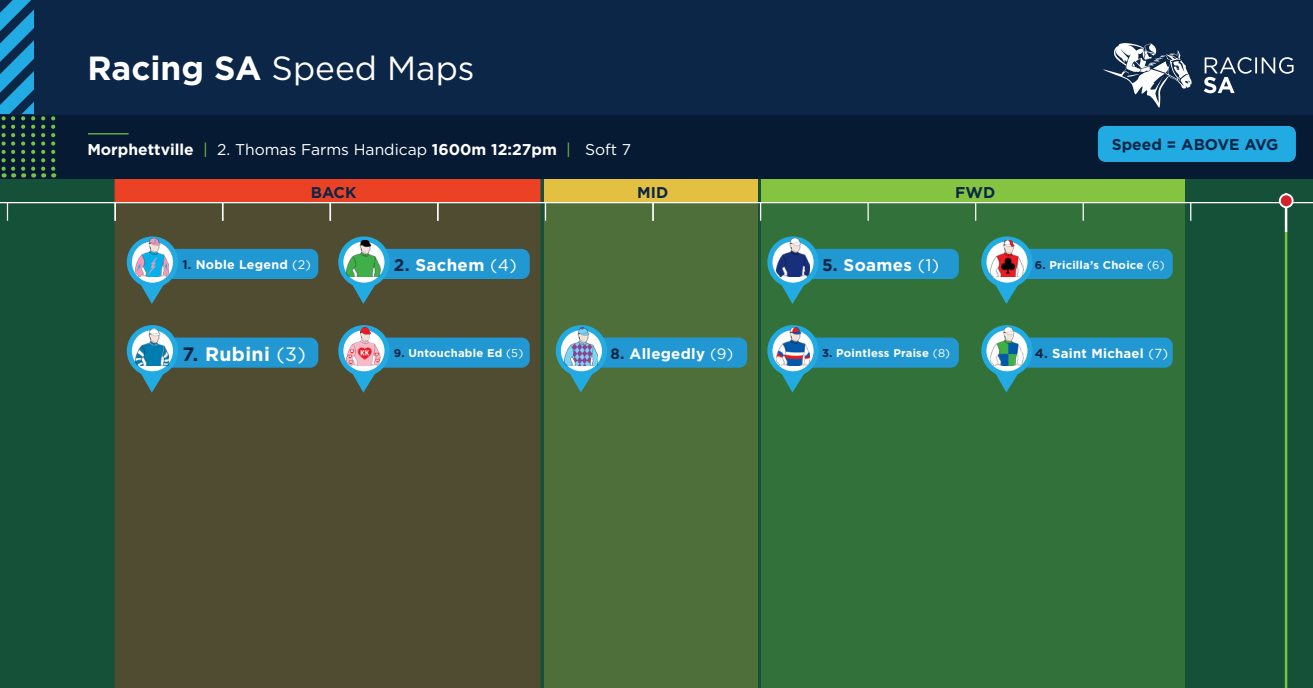
<style>
.page{position:relative;width:1313px;height:688px;background:#fff}
.page>*{position:absolute;margin:0;border:0;box-sizing:border-box;transform-origin:0 0}
.t1{font:33.5px "Gotham HTF";color:#fff}
.t2{font:700 19.38px "Gotham HTF";letter-spacing:.02em;color:#fff}
.t3{font:700 16.88px "Gotham HTF";letter-spacing:.02em;color:#fff}
.t4{font:700 15.62px "Gotham HTF";color:#fff}
.t5{font:700 15.62px "Gotham HTF";color:#0c2647}
.t6{font:700 15px "Gotham HTF";letter-spacing:.02em;color:#fff}
.t7{font:700 13.12px "Gotham HTF";letter-spacing:.02em;color:#fff}
.t8{font:700 12.5px "Gotham HTF";letter-spacing:.02em;color:#fff}
.t9{font:700 11.25px "Gotham HTF";letter-spacing:.02em;color:#fff}
.s1{font-weight:700}
.s2{font-weight:400;color:#79c142}
.s3{font-weight:400}
.s4{font-family:"Gotham";font-weight:400}
.s5{color:#0c2647}
</style>
<div class="page">
<div style="left:0;top:149px;width:1312px;height:539px;background:#155138"></div>
<div style="left:115px;top:203px;width:425px;height:485px;background:#504c32"></div>
<div style="left:115px;top:175px;width:425px;height:27px;background:#eb4225"></div>
<div style="left:544px;top:178px;width:213px;height:25px;background:#e3c042"></div>
<div style="left:761px;top:178px;width:423px;height:25px;background:#84c440"></div>
<div style="left:544px;top:203px;width:213px;height:485px;background:#4e6f3a"></div>
<div style="left:761px;top:199px;width:423px;height:489px;background:#33713a"></div>
<div style="left:0;top:0;width:1312px;height:178px;background:#0c2647"></div>
<hr style="left:0;top:202px;width:1312px;height:1px;background:#fff">
<div style="left:0;top:115px;width:1312px;height:63px;background:#071a34"></div>
<svg style="left:545px;top:203px;width:1px;height:18px"></svg>
<hr style="left:88px;top:133px;width:41px;height:1px;background:#79c142">
<svg style="left:1203px;top:57px;width:90px;height:36px"></svg>
<svg style="left:1103px;top:43px;width:88px;height:65px"></svg>
<svg style="left:652px;top:203px;width:1px;height:18px"></svg>
<svg style="left:760px;top:203px;width:1px;height:18px"></svg>
<svg style="left:867px;top:203px;width:1px;height:18px"></svg>
<svg style="left:975px;top:203px;width:1px;height:18px"></svg>
<svg style="left:1082px;top:203px;width:1px;height:18px"></svg>
<svg style="left:1190px;top:203px;width:1px;height:18px"></svg>
<svg style="left:41px;top:116px;width:4px;height:61px"></svg>
<svg style="left:51px;top:116px;width:4px;height:61px"></svg>
<svg style="left:0;top:0;width:35px;height:177px"></svg>
<hr style="left:1284px;top:231px;width:3px;height:457px;background:#79c142">
<hr style="left:1284px;top:193px;width:3px;height:39px;background:#fff">
<div style="left:1279px;top:194px;width:13px;height:13px;background:#d1232a;border-radius:50%"></div>
<div style="left:1278px;top:193px;width:15px;height:15px;border:2px solid #fff;border-radius:50%"></div>
<svg style="left:7px;top:203px;width:1px;height:18px"></svg>
<svg style="left:114px;top:203px;width:2px;height:18px"></svg>
<svg style="left:222px;top:203px;width:1px;height:18px"></svg>
<svg style="left:329px;top:203px;width:2px;height:18px"></svg>
<svg style="left:437px;top:203px;width:1px;height:18px"></svg>
<svg style="left:338px;top:325px;width:192px;height:67px;background:#40717c"></svg>
<img style="left:347px;top:327px;width:33px;height:38px">
<svg style="left:338px;top:236px;width:192px;height:68px;background:#40717a"></svg>
<img style="left:347px;top:238px;width:33px;height:38px">
<svg style="left:127px;top:236px;width:191px;height:68px;background:#3f717b"></svg>
<img style="left:135px;top:238px;width:34px;height:38px">
<svg style="left:127px;top:325px;width:191px;height:67px;background:#3f717c"></svg>
<img style="left:135px;top:327px;width:34px;height:38px">
<svg style="left:767px;top:325px;width:191px;height:67px"></svg>
<img style="left:776px;top:327px;width:33px;height:38px">
<svg style="left:556px;top:325px;width:191px;height:67px"></svg>
<img style="left:564px;top:327px;width:34px;height:38px">
<svg style="left:767px;top:236px;width:191px;height:68px"></svg>
<img style="left:776px;top:238px;width:33px;height:38px">
<svg style="left:981px;top:325px;width:191px;height:67px"></svg>
<img style="left:990px;top:327px;width:33px;height:38px">
<svg style="left:981px;top:236px;width:191px;height:68px"></svg>
<img style="left:990px;top:238px;width:33px;height:38px">
<div style="left:1098px;top:126px;width:197px;height:36px;background:#22abe2;border-radius:8px"></div>
<p class="t1" style="left:87px;top:49px;width:389px"><span class="s1">Racing SA</span> Speed Maps</p>
<p class="t4" style="left:87px;top:140px;width:545px">Morphettville <span class="s2">|</span> <span class="s3">2.</span> <span class="s4">Thomas Farms Handicap</span> 1600m 12:27pm <span class="s2">|</span> <span class="s4">Soft 7</span></p>
<p class="t5" style="left:311px;top:184px;width:47px">BACK</p>
<p class="t5" style="left:637px;top:183px;width:33px">MID</p>
<p class="t5" style="left:955px;top:184px;width:41px">FWD</p>
<p class="t5" style="left:1111px;top:135px;width:168px">Speed = ABOVE AVG</p>
<p class="t8" style="left:182px;top:257px;width:130px"><span class="s5">1.</span> Noble Legend <span class="s4">(2)</span></p>
<p class="t3" style="left:394px;top:255px;width:124px"><span class="s5">2.</span> Sachem <span class="s4">(4)</span></p>
<p class="t3" style="left:822px;top:255px;width:119px"><span class="s5">5.</span> Soames <span class="s4">(1)</span></p>
<p class="t9" style="left:1034px;top:258px;width:131px"><span class="s5">6.</span> Pricilla’s Choice <span class="s4">(6)</span></p>
<p class="t2" style="left:182px;top:342px;width:125px"><span class="s5">7.</span> Rubini <span class="s4">(3)</span></p>
<p class="t6" style="left:610px;top:345px;width:125px"><span class="s5">8.</span> Allegedly <span class="s4">(9)</span></p>
<p class="t9" style="left:822px;top:347px;width:130px"><span class="s5">3.</span> Pointless Praise <span class="s4">(8)</span></p>
<p class="t9" style="left:394px;top:347px;width:131px"><span class="s5">9.</span> Untouchable Ed <span class="s4">(5)</span></p>
<p class="t7" style="left:1034px;top:346px;width:135px"><span class="s5">4.</span> Saint Michael <span class="s4">(7)</span></p>
</div>
